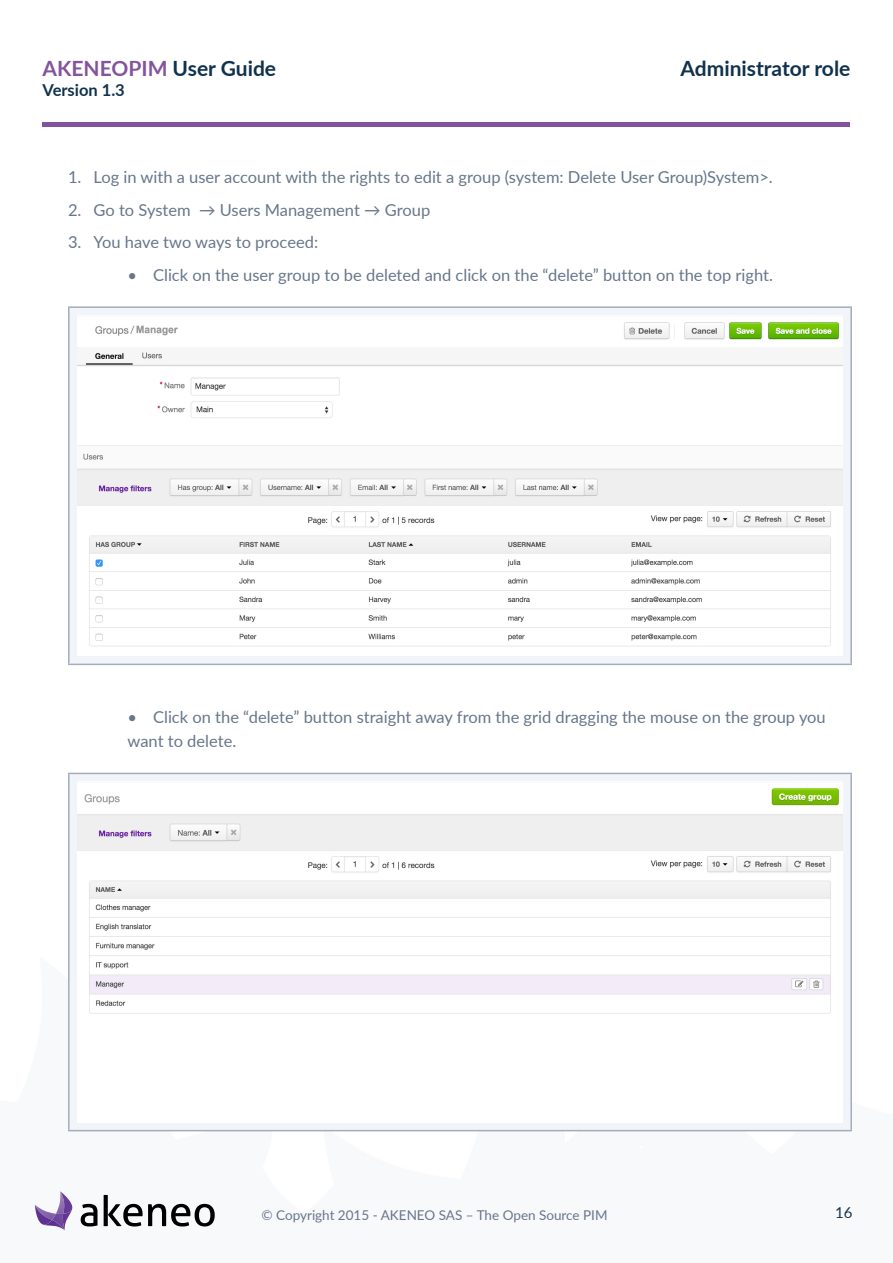
<style>
.page{position:relative;width:893px;height:1263px;background:#fff}
.page>*{position:absolute;margin:0;border:0;box-sizing:border-box;transform-origin:0 0}
.t1{font:700 21px "Lato";color:#83549e}
.t2{font:700 21px "Lato";color:#11324d}
.t3{font:16.5px/24px "Lato";color:#67768a}
.t4{font:700 16.5px "Lato";color:#11324d}
.t5{font:15px "Lato";color:#11324d}
.t6{font:13.5px "Lato";color:#67768a}
.s1{color:#11324d}
</style>
<div class="page">
<hr style="left:43px;top:122px;width:807px;height:4px;background:#83549e">
<img style="left:34px;top:665px;width:818px;height:566px">
<svg style="left:81px;top:1204px;width:17px;height:22px"></svg>
<svg style="left:104px;top:1195px;width:111px;height:31px"></svg>
<svg style="left:35px;top:1191px;width:27px;height:39px"></svg>
<img style="left:35px;top:1205px;width:17px;height:20px">
<img style="left:62px;top:1214px;width:10px;height:16px">
<img style="left:60px;top:1191px;width:12px;height:23px">
<div style="left:69px;top:307px;width:782px;height:357px;background:#f1f4f9"></div>
<hr style="left:68px;top:306px;width:784px;height:2px;background:#a4adb9">
<hr style="left:68px;top:308px;width:2px;height:356px;background:#a4adb9">
<hr style="left:850px;top:308px;width:2px;height:356px;background:#a4adb9">
<hr style="left:68px;top:664px;width:784px;height:1px;background:#a4adb9">
<img style="left:77px;top:317px;width:766px;height:339px">
<div style="left:69px;top:773px;width:782px;height:357px;background:#f1f4f9"></div>
<hr style="left:68px;top:773px;width:784px;height:1px;background:#a4adb9">
<hr style="left:68px;top:774px;width:2px;height:356px;background:#a4adb9">
<hr style="left:850px;top:774px;width:2px;height:356px;background:#a4adb9">
<hr style="left:68px;top:1130px;width:784px;height:1px;background:#a4adb9">
<img style="left:77px;top:783px;width:766px;height:339px">
<p class="t1" style="left:43px;top:53px;width:235px">AKENEOPIM <span class="s1">User Guide</span></p>
<p class="t4" style="left:43px;top:78px;width:84px">Version 1.3</p>
<p class="t2" style="left:680px;top:53px;width:171px">Administrator role</p>
<p class="t3" style="left:68px;top:165px;width:706px">1. Log in with a user account with the rights to edit a group (system: Delete User Group)System&gt;.</p>
<p class="t3" style="left:68px;top:197px;width:364px">2. Go to System → Users Management → Group</p>
<p class="t3" style="left:68px;top:230px;width:252px">3. You have two ways to proceed:</p>
<p class="t3" style="left:128px;top:262px;width:647px">• Click on the user group to be deleted and click on the “delete” button on the top right.</p>
<p class="t3" style="left:128px;top:704px;width:700px">• Click on the “delete” button straight away from the grid dragging the mouse on the group you want to delete.</p>
<p class="t6" style="left:261px;top:1206px;width:348px">© Copyright 2015 - AKENEO SAS – The Open Source PIM</p>
<p class="t5" style="left:835px;top:1202px;width:19px">16</p>
</div>
